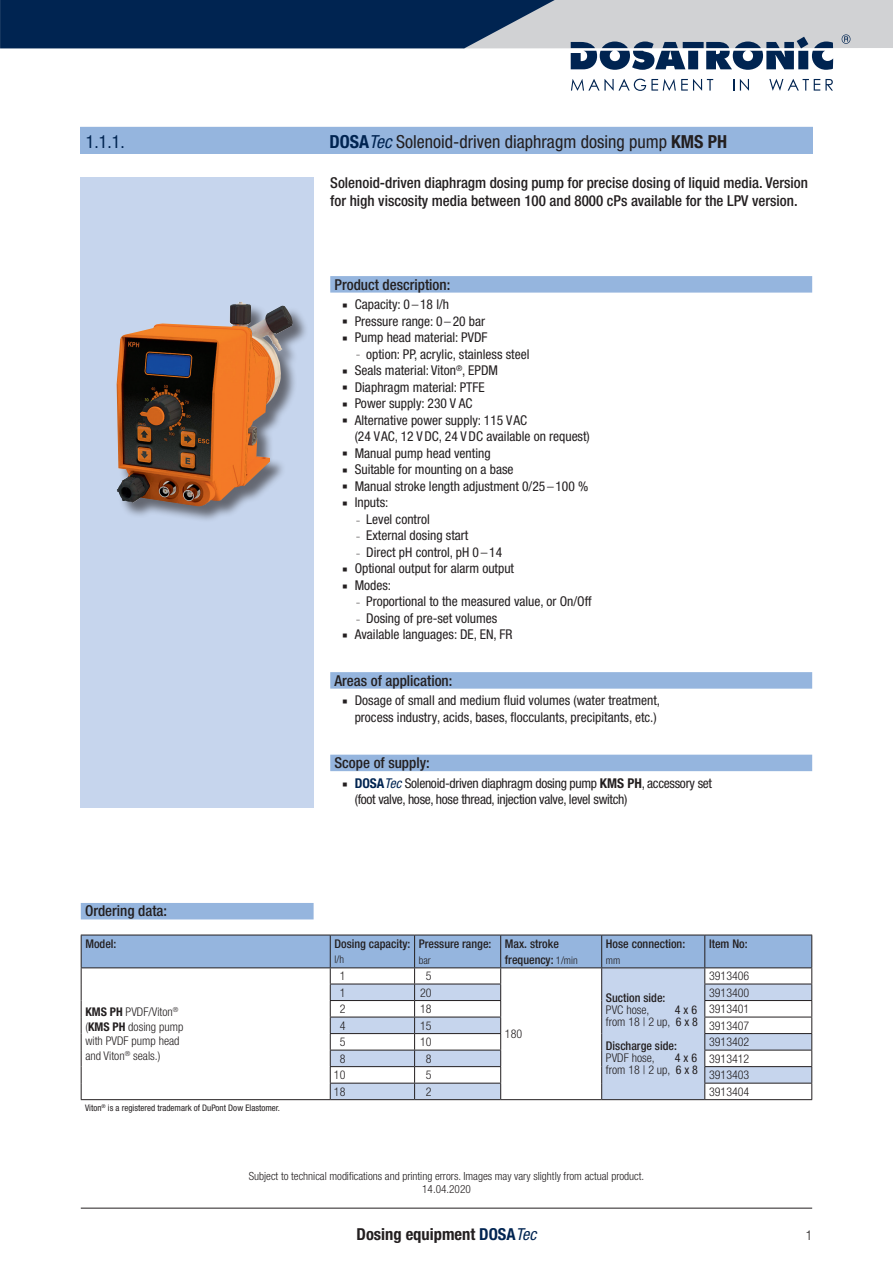
<style>
.page{position:relative;width:893px;height:1263px;background:#fff}
.page>*{position:absolute;margin:0;border:0;box-sizing:border-box;transform-origin:0 0}
.t1{font:condensed 18px "Helvetica Neue LT Pro";color:#231f20}
.t2{font:condensed 18px "Helvetica Neue LT Pro";color:#002451}
.t3{font:700 condensed 16.5px "Helvetica Neue LT Pro";color:#231f20}
.t4{font:500 condensed 15px/18px "Helvetica Neue LT Pro";color:#231f20}
.t5{font:condensed 13.5px/16.5px "Helvetica Neue LT Pro";color:#231f20}
.t6{font:condensed 13.5px/16.5px "Helvetica Neue LT Pro";letter-spacing:-.02em;color:#231f20}
.t7{font:300 condensed 13.5px "Helvetica Neue LT Pro";color:#231f20}
.t8{font:300 condensed 12px/14.4px "Helvetica Neue LT Pro";color:#231f20;text-align:right}
.t9{font:500 condensed 12px/16.5px "Helvetica Neue LT Pro";color:#231f20}
.t10{font:300 condensed 11.25px/13.5px "Helvetica Neue LT Pro";color:#231f20;text-align:center}
.t11{font:300 condensed 10.5px "Helvetica Neue LT Pro";color:#231f20}
.t12{font:condensed 9px "Helvetica Neue LT Pro";color:#231f20}
.s1{font-weight:700;color:#002451}
.s2{font-style:italic;color:#002451}
.s3{font-weight:700}
.s4{font-weight:300}
.s5{font-size:6.75px}
.s6{font-weight:300;font-size:10.5px}
.s7{font-weight:400}
.s8{color:#002451}
.s9{font-weight:400;font-style:italic;color:#002451}
</style>
<div class="page">
<hr style="left:81px;top:1208px;width:731px;height:1px;background:#231f20">
<svg style="left:571px;top:79px;width:142px;height:12px"></svg>
<svg style="left:733px;top:79px;width:1px;height:12px"></svg>
<svg style="left:740px;top:79px;width:9px;height:12px"></svg>
<svg style="left:769px;top:79px;width:64px;height:12px"></svg>
<svg style="left:0;top:0;width:893px;height:70px"></svg>
<div style="left:81px;top:177px;width:233px;height:631px;background:#c6d5ed"></div>
<div style="left:118px;top:303px;width:191px;height:220px;background:#231f20;opacity:.6"></div>
<img style="left:117px;top:302px;width:177px;height:205px">
<div style="left:80px;top:127px;width:733px;height:27px;background:#95b5de"></div>
<div style="left:330px;top:276px;width:482px;height:17px;background:#95b5de"></div>
<div style="left:330px;top:672px;width:482px;height:17px;background:#95b5de"></div>
<div style="left:330px;top:755px;width:482px;height:16px;background:#95b5de"></div>
<div style="left:81px;top:903px;width:233px;height:16px;background:#95b5de"></div>
<hr style="left:330px;top:1099px;width:85px;height:1px;background:#231f20">
<hr style="left:81px;top:1099px;width:249px;height:1px;background:#231f20">
<hr style="left:705px;top:1099px;width:107px;height:1px;background:#231f20">
<hr style="left:602px;top:1099px;width:103px;height:1px;background:#231f20">
<hr style="left:501px;top:1099px;width:101px;height:1px;background:#231f20">
<hr style="left:415px;top:1099px;width:86px;height:1px;background:#231f20">
<svg style="left:81px;top:935px;width:731px;height:164px"></svg>
<h1 class="t2" style="left:86px;top:131px;width:40px">1.1.1.</h1>
<h1 class="t1" style="left:329px;top:131px;width:399px"><span class="s1">DOSA</span><span class="s2">Tec</span> Solenoid-driven diaphragm dosing pump <span class="s3">KMS PH</span></h1>
<p class="t4" style="left:330px;top:173px;width:479px">Solenoid-driven diaphragm dosing pump for precise dosing of liquid media. Version for high viscosity media between 100 and 8000 cPs available for the LPV version.</p>
<p class="t4" style="left:334px;top:275px;width:117px">Product description:</p>
<p class="t5" style="left:355px;top:296px;width:134px">Capacity: 0 <span class="s4">–</span> 18 l/h<br>Pressure range: 0 <span class="s4">–</span>20 bar<br>Pump head material: PVDF</p>
<p class="t5" style="left:355px;top:345px;width:237px"><span class="s5">–</span> option: PP, acrylic, stainless steel<br>Seals material: Viton<sup>®</sup>, EPDM<br>Diaphragm material: PTFE<br>Power supply: 230 V AC<br>Alternative power supply: 115 VAC<br>(24 VAC, 12 VDC, 24 VDC available on request)<br>Manual pump head venting<br>Suitable for mounting on a base<br>Manual stroke length adjustment 0/25<span class="s4">–</span> 100 %<br>Inputs:</p>
<p class="t5" style="left:357px;top:510px;width:75px"><span class="s5">–</span> Level control</p>
<p class="t5" style="left:357px;top:527px;width:113px"><span class="s5">–</span> External dosing start</p>
<p class="t5" style="left:355px;top:543px;width:161px"><span class="s5">–</span> Direct pH control, pH 0 <span class="s4">–</span>14<br>Optional output for alarm output<br>Modes:</p>
<p class="t5" style="left:357px;top:593px;width:237px"><span class="s5">–</span> Proportional to the measured value, or On/Off</p>
<p class="t5" style="left:355px;top:609px;width:159px"><span class="s5">–</span> Dosing of pre-set volumes<br>Available languages: DE, EN, FR</p>
<p class="t4" style="left:334px;top:671px;width:119px">Areas of application:</p>
<p class="t5" style="left:355px;top:692px;width:307px">Dosage of small and medium fluid volumes (water treatment, process industry, acids, bases, flocculants, precipitants, etc.)</p>
<p class="t4" style="left:334px;top:754px;width:97px">Scope of supply:</p>
<p class="t6" style="left:355px;top:774px;width:359px"><span class="s1">DOSA</span><span class="s2">Tec</span> Solenoid-driven diaphragm dosing pump <span class="s3">KMS PH</span>, accessory set (foot valve, hose, hose thread, injection valve, level switch)</p>
<p class="t4" style="left:85px;top:902px;width:84px">Ordering data:</p>
<p class="t9" style="left:85px;top:935px;width:33px">Model:</p>
<p class="t9" style="left:334px;top:935px;width:77px">Dosing capacity:</p>
<p class="t11" style="left:334px;top:953px;width:11px">l/h</p>
<p class="t9" style="left:419px;top:935px;width:74px">Pressure range:</p>
<p class="t11" style="left:419px;top:954px;width:14px">bar</p>
<p class="t8" style="left:340px;top:969px;width:7px">1</p>
<p class="t8" style="left:426px;top:969px;width:7px">5</p>
<p class="t9" style="left:505px;top:935px;width:74px">Max. stroke frequency: <span class="s6">1/min</span></p>
<p class="t9" style="left:606px;top:935px;width:81px">Hose connection:</p>
<p class="t11" style="left:606px;top:954px;width:16px">mm</p>
<p class="t9" style="left:709px;top:935px;width:40px">Item No:</p>
<p class="t8" style="left:709px;top:968px;width:42px">3913406</p>
<p class="t8" style="left:85px;top:1005px;width:99px;text-align:left"><span class="s3">KMS PH</span> PVDF/Viton<sup>® </sup>(<span class="s3">KMS PH</span> dosing pump with PVDF pump head and Viton<sup>®</sup> seals.)</p>
<p class="t12" style="left:85px;top:1102px;width:196px">Viton<sup>®</sup> is a registered trademark of DuPont Dow Elastomer.</p>
<p class="t8" style="left:340px;top:985px;width:7px">1</p>
<p class="t8" style="left:420px;top:985px;width:13px">20</p>
<p class="t8" style="left:709px;top:985px;width:42px">3913400</p>
<p class="t8" style="left:340px;top:1001px;width:7px">2</p>
<p class="t8" style="left:420px;top:1001px;width:13px">18</p>
<p class="t8" style="left:709px;top:1001px;width:42px">3913401</p>
<p class="t8" style="left:340px;top:1018px;width:7px">4</p>
<p class="t8" style="left:420px;top:1018px;width:13px">15</p>
<p class="t8" style="left:709px;top:1018px;width:42px">3913407</p>
<p class="t8" style="left:340px;top:1034px;width:7px">5</p>
<p class="t8" style="left:420px;top:1034px;width:13px">10</p>
<p class="t8" style="left:709px;top:1034px;width:42px">3913402</p>
<p class="t8" style="left:340px;top:1051px;width:7px">8</p>
<p class="t8" style="left:426px;top:1051px;width:7px">8</p>
<p class="t8" style="left:709px;top:1051px;width:42px">3913412</p>
<p class="t8" style="left:334px;top:1068px;width:13px">10</p>
<p class="t8" style="left:426px;top:1068px;width:7px">5</p>
<p class="t8" style="left:709px;top:1068px;width:42px">3913403</p>
<p class="t8" style="left:334px;top:1084px;width:13px">18</p>
<p class="t8" style="left:426px;top:1084px;width:7px">2</p>
<p class="t8" style="left:709px;top:1084px;width:42px">3913404</p>
<p class="t9" style="left:606px;top:989px;width:61px">Suction side:</p>
<p class="t8" style="left:606px;top:1002px;width:45px">PVC hose,</p>
<p class="t8" style="left:606px;top:1004px;width:94px;line-height:12px"><span class="s7">4 x 6<br></span>from 18 | 2 up, <span class="s7">6 x 8</span></p>
<p class="t9" style="left:606px;top:1037px;width:72px">Discharge side:</p>
<p class="t8" style="left:606px;top:1050px;width:50px">PVDF hose,</p>
<p class="t8" style="left:505px;top:1026px;width:19px">180</p>
<p class="t8" style="left:606px;top:1052px;width:94px;line-height:12px"><span class="s7">4 x 6<br></span>from 18 | 2 up, <span class="s7">6 x 8</span></p>
<p class="t10" style="left:249px;top:1169px;width:397px">Subject to technical modifications and printing errors. Images may vary slightly from actual product.<br>14.04.2020</p>
<p class="t3" style="left:357px;top:1224px;width:181px">Dosing equipment <span class="s8">DOSA</span><span class="s9">Tec</span></p>
<p class="t7" style="left:806px;top:1227px;width:8px">1</p>
</div>
